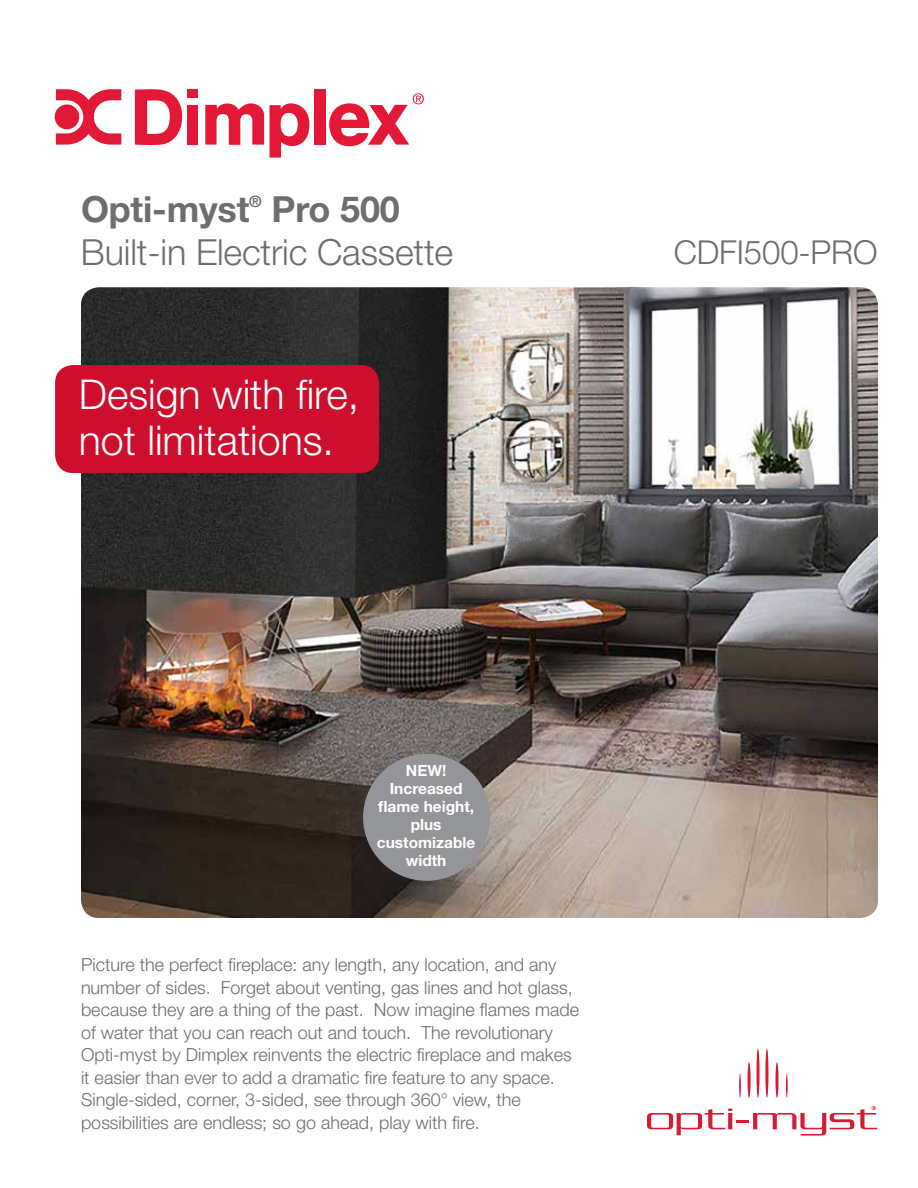
<style>
.page{position:relative;width:918px;height:1188px;background:#fff}
.page>*{position:absolute;margin:0;border:0;box-sizing:border-box;transform-origin:0 0}
.t1{font:300 41.1px/45.9px "Helvetica Neue LT Std";color:#fff}
.t2{font:300 36px "Helvetica Neue LT Std";letter-spacing:-.005em;color:#6d6e71}
.t3{font:700 36px "Helvetica Neue LT Std";letter-spacing:-.005em;color:#6d6e71}
.t4{font:300 33px "Helvetica Neue LT Std";letter-spacing:-.005em;color:#6d6e71}
.t5{font:300 18px/22.5px "Helvetica Neue LT Std";color:#6d6e71}
.t6{font:700 15.75px "Helvetica Neue LT Std";color:#6d6e71}
.t7{font:700 15.45px/17.9px "Helvetica Neue LT Std";color:#fff;text-align:center}
</style>
<div class="page">
<img style="left:81px;top:287px;width:797px;height:631px">
<div style="left:55px;top:365px;width:324px;height:108px;background:#ce0e2d;border-radius:18px"></div>
<div style="left:363px;top:754px;width:127px;height:127px;background:#939598;border-radius:50%"></div>
<svg style="left:135px;top:89px;width:47px;height:57px"></svg>
<div style="left:187px;top:89px;width:11px;height:9px;background:#e31837"></div>
<div style="left:187px;top:105px;width:11px;height:40px;background:#e31837"></div>
<svg style="left:205px;top:103px;width:104px;height:55px"></svg>
<div style="left:314px;top:89px;width:11px;height:56px;background:#e31837"></div>
<svg style="left:329px;top:93px;width:95px;height:53px"></svg>
<svg style="left:54px;top:89px;width:67px;height:56px"></svg>
<hr style="left:748px;top:1062px;width:3px;height:36px;background:#da1a32;border-radius:50%">
<svg style="left:756px;top:1048px;width:4px;height:50px"></svg>
<hr style="left:765px;top:1048px;width:3px;height:50px;background:#da1a32;border-radius:50%">
<svg style="left:775px;top:1062px;width:4px;height:36px"></svg>
<hr style="left:739px;top:1074px;width:2px;height:24px;background:#da1a32;border-radius:50%">
<hr style="left:786px;top:1074px;width:2px;height:24px;background:#da1a32;border-radius:50%">
<svg style="left:647px;top:1106px;width:230px;height:30px"></svg>
<h2 class="t3" style="left:81px;top:187px;width:170px">Opti-myst</h2>
<p class="t6" style="left:249px;top:191px;width:14px">®</p>
<h2 class="t3" style="left:272px;top:187px;width:130px">Pro 500</h2>
<h2 class="t2" style="left:81px;top:230px;width:374px">Built-in Electric Cassette</h2>
<h3 class="t4" style="left:674px;top:232px;width:205px">CDFI500-PRO</h3>
<h1 class="t1" style="left:79px;top:371px;width:282px">Design with fire, not limitations.</h1>
<p class="t7" style="left:377px;top:761px;width:100px">NEW!<br>Increased flame height, plus customizable width</p>
<p class="t5" style="left:81px;top:953px;width:500px">Picture the perfect fireplace: any length, any location, and any number of sides. Forget about venting, gas lines and hot glass, because they are a thing of the past. Now imagine flames made of water that you can reach out and touch. The revolutionary Opti-myst by Dimplex reinvents the electric fireplace and makes it easier than ever to add a dramatic fire feature to any space.<br>Single-sided, corner, 3-sided, see through 360° view, the possibilities are endless; so go ahead, play with fire.</p>
</div>
